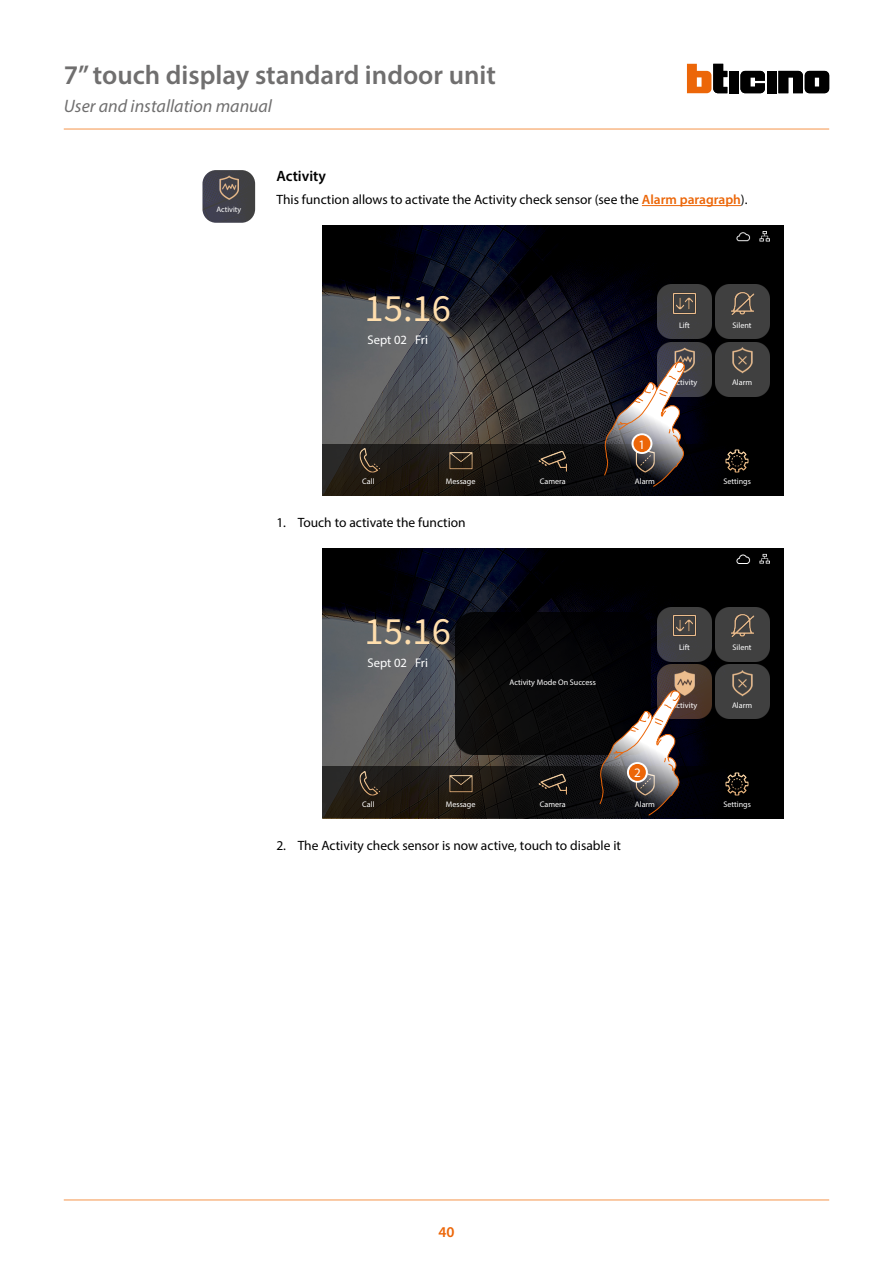
<style>
.page{position:relative;width:893px;height:1263px;background:#fff}
.page>*{position:absolute;margin:0;border:0;box-sizing:border-box;transform-origin:0 0}
.t1{font:38.7px "Source Sans Variable";color:#ffdead}
.t2{font:600 27px "Myriad Pro";color:#706f6f}
.t3{font:italic 18px "Myriad Pro";color:#706f6f}
.t4{font:600 15px "Myriad Pro";color:#000}
.t5{font:600 15px "Myriad Pro";color:#ec6608}
.t6{font:13.5px "Myriad Pro";color:#000}
.t7{font:13.05px "Myriad Pro";color:#fff}
.t8{font:12.6px "Myriad Pro";color:#fff}
.t9{font:8.1px "Myriad Pro";color:#fff}
.t10{font:7.95px "Myriad Pro";color:#fff}
.s1{font-weight:600;color:#ec6608}
</style>
<div class="page">
<hr style="left:64px;top:128px;width:765px;height:2px;background:#f8b887">
<hr style="left:64px;top:1199px;width:765px;height:2px;background:#f8b887">
<svg style="left:740px;top:71px;width:25px;height:22px"></svg>
<div style="left:767px;top:71px;width:10px;height:22px;background:#000"></div>
<div style="left:729px;top:71px;width:10px;height:22px;background:#000"></div>
<svg style="left:687px;top:64px;width:40px;height:29px"></svg>
<svg style="left:778px;top:71px;width:51px;height:22px"></svg>
<hr style="left:642px;top:205px;width:99px;height:1px;background:#ec6608">
<img style="left:202px;top:170px;width:53px;height:53px">
<img style="left:215px;top:175px;width:27px;height:27px">
<img style="left:322px;top:225px;width:461px;height:219px">
<svg style="left:759px;top:230px;width:12px;height:12px"></svg>
<img style="left:736px;top:229px;width:15px;height:14px">
<img style="left:657px;top:284px;width:54px;height:54px">
<img style="left:715px;top:284px;width:54px;height:54px">
<img style="left:657px;top:342px;width:54px;height:54px">
<img style="left:715px;top:342px;width:54px;height:54px">
<img style="left:728px;top:347px;width:28px;height:28px">
<img style="left:670px;top:347px;width:28px;height:28px">
<img style="left:728px;top:289px;width:28px;height:28px">
<img style="left:670px;top:289px;width:28px;height:28px">
<svg style="left:322px;top:444px;width:461px;height:51px;background:#110f0d"></svg>
<img style="left:354px;top:447px;width:29px;height:29px">
<img style="left:446px;top:447px;width:29px;height:29px">
<img style="left:538px;top:447px;width:29px;height:29px">
<img style="left:723px;top:447px;width:28px;height:29px">
<svg style="left:603px;top:362px;width:82px;height:126px;background:#5e585a"></svg>
<svg style="left:631px;top:433px;width:21px;height:21px"></svg>
<div style="left:633px;top:435px;width:17px;height:17px;background:#ec6608;border-radius:50%"></div>
<img style="left:322px;top:548px;width:461px;height:218px">
<svg style="left:759px;top:553px;width:12px;height:12px"></svg>
<img style="left:736px;top:552px;width:15px;height:14px">
<img style="left:657px;top:607px;width:54px;height:54px">
<img style="left:715px;top:607px;width:54px;height:54px">
<img style="left:715px;top:665px;width:54px;height:54px">
<img style="left:728px;top:669px;width:28px;height:28px">
<img style="left:728px;top:612px;width:28px;height:28px">
<img style="left:670px;top:612px;width:28px;height:28px">
<svg style="left:322px;top:766px;width:461px;height:52px;background:#110f0d"></svg>
<img style="left:354px;top:769px;width:29px;height:29px">
<img style="left:446px;top:769px;width:29px;height:29px">
<img style="left:538px;top:769px;width:29px;height:29px">
<img style="left:723px;top:769px;width:28px;height:29px">
<img style="left:657px;top:665px;width:54px;height:54px">
<img style="left:670px;top:669px;width:28px;height:28px">
<img style="left:455px;top:612px;width:195px;height:142px">
<svg style="left:599px;top:690px;width:82px;height:126px;background:#5b5452"></svg>
<svg style="left:627px;top:762px;width:21px;height:21px"></svg>
<div style="left:629px;top:764px;width:17px;height:17px;background:#ec6608;border-radius:50%"></div>
<h2 class="t2" style="left:64px;top:58px;width:434px">7” touch display standard indoor unit</h2>
<h3 class="t3" style="left:64px;top:95px;width:210px">User and installation manual</h3>
<p class="t10" style="left:216px;top:205px;width:26px">Activity</p>
<p class="t4" style="left:276px;top:167px;width:51px">Activity</p>
<p class="t6" style="left:276px;top:191px;width:473px">This function allows to activate the Activity check sensor (see the <span class="s1">Alarm paragraph</span>).</p>
<h1 class="t1" style="left:365px;top:285px;width:88px">15:16</h1>
<p class="t8" style="left:368px;top:332px;width:62px">Sept 02 Fri</p>
<p class="t7" style="left:639px;top:436px;width:8px">1</p>
<p class="t9" style="left:679px;top:320px;width:12px">Lift</p>
<p class="t9" style="left:733px;top:320px;width:21px">Silent</p>
<p class="t9" style="left:672px;top:377px;width:27px">Activity</p>
<p class="t9" style="left:732px;top:377px;width:22px">Alarm</p>
<p class="t9" style="left:362px;top:477px;width:14px">Call</p>
<p class="t9" style="left:446px;top:477px;width:31px">Message</p>
<p class="t9" style="left:540px;top:477px;width:27px">Camera</p>
<p class="t9" style="left:635px;top:477px;width:22px">Alarm</p>
<p class="t9" style="left:723px;top:477px;width:29px">Settings</p>
<p class="t6" style="left:276px;top:514px;width:191px">1. Touch to activate the function</p>
<h1 class="t1" style="left:365px;top:608px;width:88px">15:16</h1>
<p class="t8" style="left:368px;top:654px;width:62px">Sept 02 Fri</p>
<p class="t9" style="left:509px;top:677px;width:88px">Activity Mode On Success</p>
<p class="t7" style="left:634px;top:765px;width:8px">2</p>
<p class="t9" style="left:679px;top:642px;width:12px">Lift</p>
<p class="t9" style="left:733px;top:642px;width:21px">Silent</p>
<p class="t9" style="left:672px;top:700px;width:27px">Activity</p>
<p class="t9" style="left:732px;top:700px;width:22px">Alarm</p>
<p class="t9" style="left:362px;top:799px;width:14px">Call</p>
<p class="t9" style="left:446px;top:799px;width:31px">Message</p>
<p class="t9" style="left:540px;top:799px;width:27px">Camera</p>
<p class="t9" style="left:635px;top:799px;width:22px">Alarm</p>
<p class="t9" style="left:723px;top:799px;width:29px">Settings</p>
<p class="t6" style="left:276px;top:837px;width:346px">2. The Activity check sensor is now active, touch to disable it</p>
<p class="t5" style="left:438px;top:1222px;width:18px">40</p>
</div>
